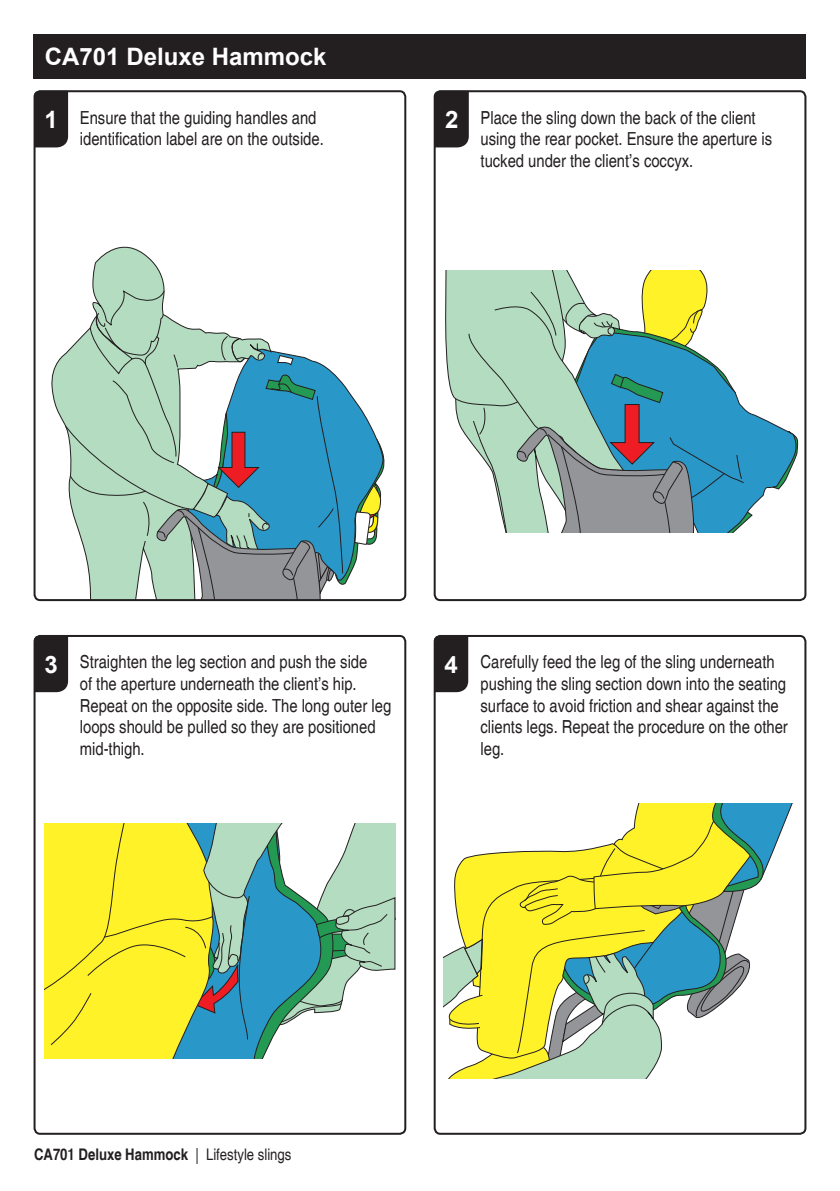
<style>
.page{position:relative;width:840px;height:1191px;background:#fff}
.page>*{position:absolute;margin:0;border:0;box-sizing:border-box;transform-origin:0 0}
.t1{font:700 24px "Arial";color:#fff}
.t2{font:condensed 18px/21.6px "Helvetica";color:#231f20}
.t3{font:700 condensed 16px "Helvetica";color:#231f20}
.s1{font-weight:400}
</style>
<div class="page">
<svg style="left:45px;top:823px;width:350px;height:235px;background:#bfd67c"></svg>
<svg style="left:51px;top:353px;width:14px;height:73px"></svg>
<svg style="left:65px;top:246px;width:320px;height:352px"></svg>
<div style="left:34px;top:636px;width:34px;height:56px;background:#231f20"></div>
<div style="left:436px;top:638px;width:32px;height:54px;background:#231f20"></div>
<div style="left:35px;top:91px;width:33px;height:56px;background:#231f20"></div>
<div style="left:436px;top:93px;width:32px;height:54px;background:#231f20"></div>
<div style="left:433px;top:90px;width:373px;height:511px;border:2px solid #231f20;border-radius:6px"></div>
<div style="left:34px;top:90px;width:372px;height:511px;border:2px solid #231f20;border-radius:6px"></div>
<div style="left:433px;top:635px;width:373px;height:499px;border:2px solid #231f20;border-radius:6px"></div>
<div style="left:34px;top:635px;width:372px;height:499px;border:2px solid #231f20;border-radius:6px"></div>
<div style="left:34px;top:34px;width:772px;height:45px;background:#231f20"></div>
<svg style="left:752px;top:413px;width:46px;height:103px"></svg>
<svg style="left:445px;top:270px;width:307px;height:262px"></svg>
<svg style="left:443px;top:803px;width:350px;height:275px"></svg>
<p class="t1" style="left:45px;top:40px;width:283px">CA701 Deluxe Hammock</p>
<p class="t1" style="left:44px;top:102px;width:15px">1</p>
<p class="t1" style="left:445px;top:102px;width:15px">2</p>
<p class="t2" style="left:480px;top:107px;width:293px">Place the sling down the back of the client using the rear pocket. Ensure the aperture is tucked under the client’s coccyx.</p>
<p class="t2" style="left:80px;top:107px;width:245px">Ensure that the guiding handles and identification label are on the outside.</p>
<p class="t1" style="left:44px;top:647px;width:15px">3</p>
<p class="t2" style="left:80px;top:651px;width:289px">Straighten the leg section and push the side</p>
<p class="t1" style="left:444px;top:647px;width:15px">4</p>
<p class="t2" style="left:80px;top:673px;width:313px">of the aperture underneath the client’s hip.<br>Repeat on the opposite side. The long outer leg loops should be pulled so they are positioned mid-thigh.</p>
<p class="t2" style="left:480px;top:651px;width:308px">Carefully feed the leg of the sling underneath pushing the sling section down into the seating surface to avoid friction and shear against the clients legs. Repeat the procedure on the other leg.</p>
<p class="t3" style="left:34px;top:1144px;width:259px">CA701 Deluxe Hammock <span class="s1">| Lifestyle slings</span></p>
</div>
